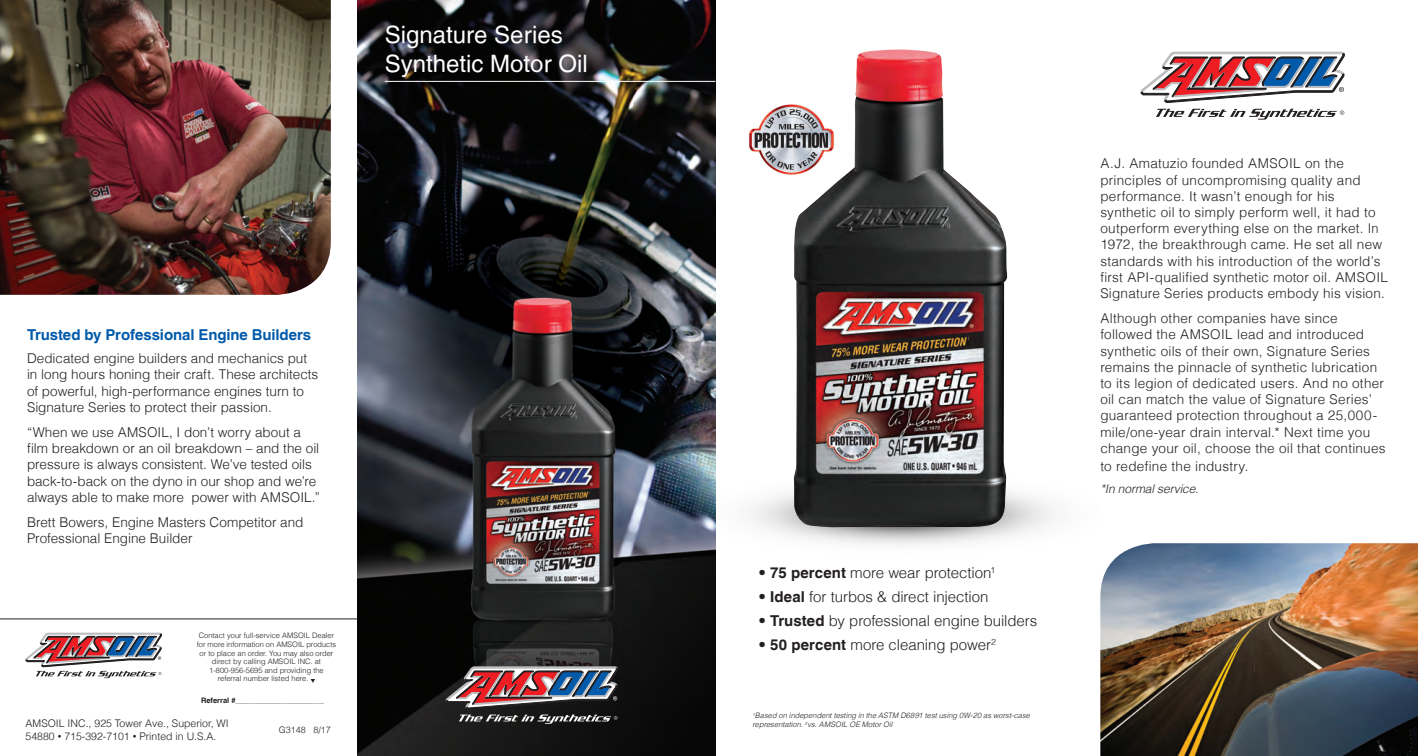
<style>
.page{position:relative;width:1418px;height:756px;background:#fff}
.page>*{position:absolute;margin:0;border:0;box-sizing:border-box;transform-origin:0 0}
.t1{font:24px/28.8px "Helvetica LT";color:#fff}
.t2{font:300 15px "Helvetica LT";letter-spacing:-.005em;color:#231f20}
.t3{font:700 15px "Helvetica LT";letter-spacing:-.005em;color:#015aaa}
.t4{font:300 13.5px/16.2px "Helvetica LT";letter-spacing:.015em;color:#231f20}
.t5{font:italic 300 12px "Helvetica LT";letter-spacing:-.005em;color:#231f20}
.t6{font:300 10.5px/12.6px "Helvetica LT";color:#231f20}
.t7{font:300 9px "Helvetica LT";color:#231f20}
.t8{font:300 7.5px "Helvetica LT";color:#231f20}
.t9{font:italic 300 7.5px/9px "Helvetica LT";letter-spacing:.005em;color:#231f20}
.t10{font:300 5.4px "Helvetica LT";color:#231f20}
.s1{font-weight:700;font-size:7.5px}
.s2{font-size:7.5px}
.s3{font-weight:700}
</style>
<div class="page">
<img style="left:358px;top:0;width:357px;height:756px">
<svg style="left:446px;top:667px;width:172px;height:57px;background:#6b565e"></svg>
<svg style="left:26px;top:633px;width:136px;height:45px"></svg>
<hr style="left:0;top:619px;width:357px;height:1px;background:#231f20">
<svg style="left:310px;top:679px;width:5px;height:4px"></svg>
<hr style="left:385px;top:81px;width:330px;height:1px;background:#fff">
<img style="left:1100px;top:543px;width:318px;height:213px">
<img style="left:703px;top:462px;width:352px;height:92px">
<img style="left:793px;top:49px;width:214px;height:479px">
<img style="left:749px;top:100px;width:90px;height:78px">
<svg style="left:1140px;top:52px;width:204px;height:68px"></svg>
<img style="left:0;top:0;width:331px;height:295px">
<h1 class="t1" style="left:385px;top:21px;width:204px">Signature Series<br>Synthetic Motor Oil</h1>
<p class="t3" style="left:27px;top:326px;width:286px">Trusted by Professional Engine Builders</p>
<p class="t4" style="left:27px;top:350px;width:293px">Dedicated engine builders and mechanics put in long hours honing their craft. These architects of powerful, high-performance engines turn to Signature Series to protect their passion.</p>
<p class="t4" style="left:27px;top:424px;width:294px">“When we use AMSOIL, I don’t worry about a film breakdown or an oil breakdown – and the oil pressure is always consistent. We’ve tested oils back-to-back on the dyno in our shop and we’re always able to make more power with AMSOIL.”</p>
<p class="t4" style="left:27px;top:514px;width:278px">Brett Bowers, Engine Masters Competitor and<br>Professional Engine Builder</p>
<p class="t8" style="left:199px;top:631px;width:137px">Contact your full-service AMSOIL Dealer</p>
<p class="t8" style="left:197px;top:640px;width:141px">for more information on AMSOIL products</p>
<p class="t8" style="left:200px;top:648px;width:135px">or to place an order. You may also order</p>
<p class="t8" style="left:212px;top:657px;width:111px">direct by calling AMSOIL INC. at</p>
<p class="t8" style="left:209px;top:666px;width:116px">1-800-956-5695 and providing the</p>
<p class="t8" style="left:218px;top:674px;width:92px">referral number listed here.</p>
<p class="t10" style="left:201px;top:697px;width:125px"><span class="s1">Referral #</span>_________________________________</p>
<p class="t6" style="left:26px;top:717px;width:205px">AMSOIL INC., 925 Tower Ave., Superior, WI<br>54880 <span class="s2">•</span> 715-392-7101 <span class="s2">•</span> Printed in U.S.A.</p>
<p class="t7" style="left:279px;top:724px;width:54px">G3148 8/17</p>
<p class="t2" style="left:758px;top:563px;width:238px">• <span class="s3">75 percent</span> more wear protection<sup>1</sup></p>
<p class="t2" style="left:758px;top:587px;width:232px">• <span class="s3">Ideal</span> for turbos &amp; direct injection</p>
<p class="t2" style="left:758px;top:611px;width:280px">• <span class="s3">Trusted</span> by professional engine builders</p>
<p class="t2" style="left:758px;top:635px;width:239px">• <span class="s3">50 percent</span> more cleaning power<sup>2</sup></p>
<p class="t9" style="left:752px;top:711px;width:279px"><sup>1</sup>Based on independent testing in the ASTM D6891 test using 0W-20 as worst-case representation. <sup>2</sup>vs. AMSOIL OE Motor Oil</p>
<p class="t4" style="left:1100px;top:155px;width:289px">A.J. Amatuzio founded AMSOIL on the principles of uncompromising quality and performance. It wasn’t enough for his synthetic oil to simply perform well, it had to outperform everything else on the market. In 1972, the breakthrough came. He set all new standards with his introduction of the world’s first API-qualified synthetic motor oil. AMSOIL Signature Series products embody his vision.</p>
<p class="t4" style="left:1100px;top:310px;width:287px">Although other companies have since followed the AMSOIL lead and introduced synthetic oils of their own, Signature Series remains the pinnacle of synthetic lubrication to its legion of dedicated users. And no other oil can match the value of Signature Series’ guaranteed protection throughout a 25,000- mile/one-year drain interval.* Next time you change your oil, choose the oil that continues</p>
<p class="t4" style="left:1100px;top:458px;width:150px">to redefine the industry.</p>
<p class="t5" style="left:1100px;top:482px;width:100px">*In normal service.</p>
</div>
